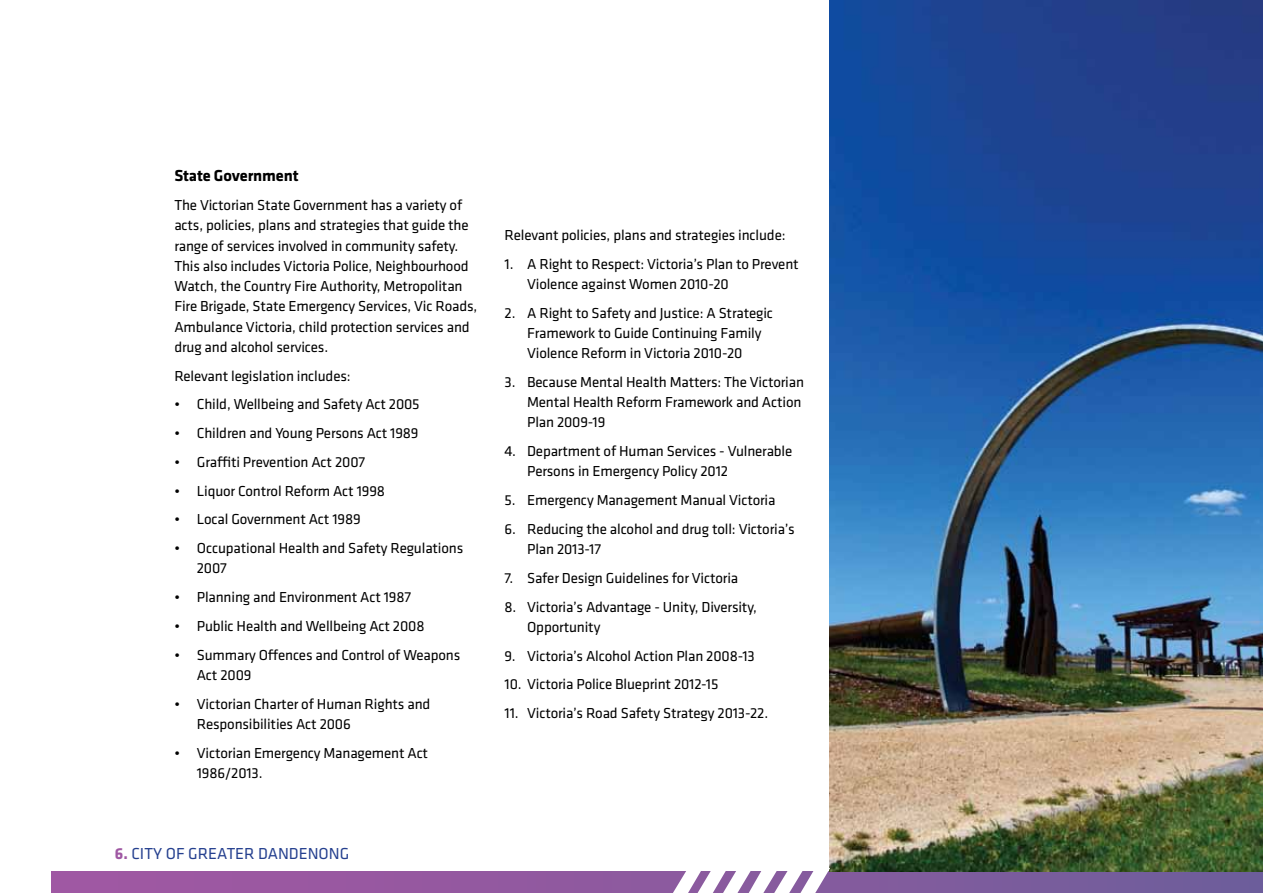
<style>
.page{position:relative;width:1263px;height:893px;background:#fff}
.page>*{position:absolute;margin:0;border:0;box-sizing:border-box;transform-origin:0 0}
.t1{font:16.5px "Klavika";color:#25408f}
.t2{font:700 16.5px "Klavika";letter-spacing:-.01em;color:#000}
.t3{font:15px/20.2px "Klavika";letter-spacing:-.01em;color:#000}
.s1{font-weight:700;color:#9f58a3}
</style>
<div class="page">
<svg style="left:51px;top:872px;width:1212px;height:21px;background:#8a5a9e"></svg>
<img style="left:829px;top:0;width:434px;height:872px">
<svg style="left:673px;top:867px;width:157px;height:26px"></svg>
<p class="t2" style="left:174px;top:164px;width:126px">State Government</p>
<p class="t3" style="left:174px;top:195px;width:304px">The Victorian State Government has a variety of acts, policies, plans and strategies that guide the range of services involved in community safety.<br>This also includes Victoria Police, Neighbourhood Watch, the Country Fire Authority, Metropolitan Fire Brigade, State Emergency Services, Vic Roads, Ambulance Victoria, child protection services and drug and alcohol services.</p>
<p class="t3" style="left:174px;top:365px;width:178px">Relevant legislation includes:</p>
<p class="t3" style="left:174px;top:394px;width:247px">• Child, Wellbeing and Safety Act 2005</p>
<p class="t3" style="left:174px;top:423px;width:246px">• Children and Young Persons Act 1989</p>
<p class="t3" style="left:174px;top:451px;width:192px">• Graffiti Prevention Act 2007</p>
<p class="t3" style="left:174px;top:480px;width:212px">• Liquor Control Reform Act 1998</p>
<p class="t3" style="left:174px;top:509px;width:188px">• Local Government Act 1989</p>
<p class="t3" style="left:197px;top:538px;width:268px;text-indent:-22px">• Occupational Health and Safety Regulations<br>2007</p>
<p class="t3" style="left:174px;top:587px;width:238px">• Planning and Environment Act 1987</p>
<p class="t3" style="left:174px;top:615px;width:252px">• Public Health and Wellbeing Act 2008</p>
<p class="t3" style="left:197px;top:644px;width:265px;text-indent:-22px">• Summary Offences and Control of Weapons<br>Act 2009</p>
<p class="t3" style="left:197px;top:693px;width:235px;text-indent:-22px">• Victorian Charter of Human Rights and<br>Responsibilities Act 2006</p>
<p class="t3" style="left:197px;top:742px;width:233px;text-indent:-22px">• Victorian Emergency Management Act<br>1986/2013.</p>
<p class="t1" style="left:115px;top:842px;width:234px"><span class="s1">6.</span> City of greater dandenong</p>
<p class="t3" style="left:505px;top:224px;width:282px">Relevant policies, plans and strategies include:</p>
<p class="t3" style="left:527px;top:253px;width:273px;text-indent:-22px">1. A Right to Respect: Victoria’s Plan to Prevent<br>Violence against Women 2010-20</p>
<p class="t3" style="left:505px;top:302px;width:270px">2. A Right to Safety and Justice: A Strategic</p>
<p class="t3" style="left:505px;top:322px;width:258px">Framework to Guide Continuing Family</p>
<p class="t3" style="left:527px;top:343px;width:217px">Violence Reform in Victoria 2010-20</p>
<p class="t3" style="left:505px;top:371px;width:301px">3. Because Mental Health Matters: The Victorian</p>
<p class="t3" style="left:505px;top:392px;width:298px">Mental Health Reform Framework and Action</p>
<p class="t3" style="left:527px;top:412px;width:80px">Plan 2009-19</p>
<p class="t3" style="left:527px;top:441px;width:267px;text-indent:-22px">4. Department of Human Services - Vulnerable<br>Persons in Emergency Policy 2012</p>
<p class="t3" style="left:505px;top:490px;width:272px">5. Emergency Management Manual Victoria</p>
<p class="t3" style="left:527px;top:518px;width:269px;text-indent:-22px">6. Reducing the alcohol and drug toll: Victoria’s<br>Plan 2013-17</p>
<p class="t3" style="left:505px;top:567px;width:235px">7. Safer Design Guidelines for Victoria</p>
<p class="t3" style="left:505px;top:596px;width:254px">8. Victoria’s Advantage - U nity, Diversity,<br>Opportunity</p>
<p class="t3" style="left:505px;top:645px;width:252px">9. Victoria’s Alcohol Action Plan 2008-13</p>
<p class="t3" style="left:505px;top:674px;width:215px">10. Victoria Police Blueprint 2012-15</p>
<p class="t3" style="left:505px;top:703px;width:265px">11. Victoria’s Road Safety Strategy 2013-22.</p>
</div>
